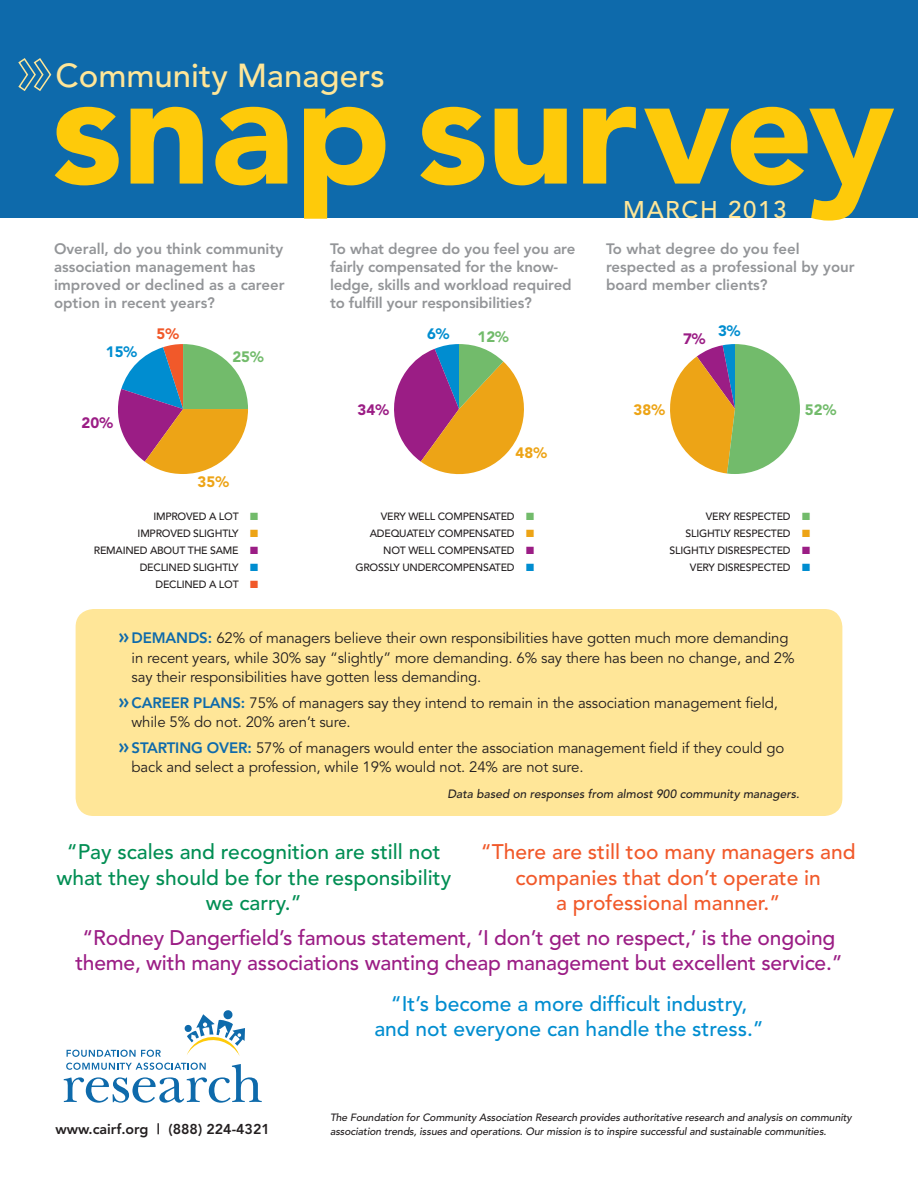
<style>
.page{position:relative;width:918px;height:1188px;background:#fff}
.page>*{position:absolute;margin:0;border:0;box-sizing:border-box;transform-origin:0 0}
.t1{font:900 154.2px "Avenir";color:#feca0a}
.t2{font:500 33px "Avenir";color:#ffe698}
.t3{font:500 24px "Avenir";letter-spacing:.07em;color:#ffe698}
.t4{font:500 21px/25.2px "Avenir";letter-spacing:-.01em;color:#9b1d85;text-align:center}
.t5{font:500 21px/25.2px "Avenir";color:#f1592a;text-align:center}
.t6{font:500 21px/25.2px "Avenir";color:#008e53;text-align:center}
.t7{font:500 21px/25.2px "Avenir";color:#008dd0;text-align:center}
.t8{font:15px/19.5px "Avenir";letter-spacing:-.01em;color:#231f20}
.t9{font:800 15px/18px "Avenir";color:#939598}
.t10{font:900 15px "Avenir";color:#72bb6b}
.t11{font:900 15px "Avenir";color:#eda416}
.t12{font:900 15px "Avenir";color:#9b1d85}
.t13{font:900 15px "Avenir";color:#008dd0}
.t14{font:900 15px "Avenir";color:#f1592a}
.t15{font:800 14.25px "Avenir";color:#231f20}
.t16{font:italic 500 12px "Avenir";color:#231f20}
.t17{font:500 10.5px "Avenir";letter-spacing:-.02em;color:#231f20}
.t18{font:italic 500 10.5px/13.5px "Avenir";letter-spacing:-.01em;color:#231f20}
.s1{color:#72bb6b}
.s2{color:#eda416}
.s3{color:#9b1d85}
.s4{color:#008dd0}
.s5{color:#f1592a}
.s6{font-weight:800;font-size:21px;color:#0e6aab}
.s7{font-weight:800;color:#0e6aab}
</style>
<div class="page">
<div style="left:76px;top:609px;width:766px;height:207px;background:#ffe698;border-radius:18px"></div>
<div style="left:0;top:0;width:918px;height:218px;background:#0e6aab"></div>
<svg style="left:184px;top:1010px;width:61px;height:46px"></svg>
<svg style="left:67px;top:1050px;width:94px;height:7px"></svg>
<svg style="left:64px;top:1063px;width:198px;height:40px"></svg>
<svg style="left:118px;top:344px;width:130px;height:130px"></svg>
<svg style="left:394px;top:344px;width:130px;height:130px"></svg>
<svg style="left:670px;top:344px;width:130px;height:130px"></svg>
<svg style="left:18px;top:58px;width:34px;height:33px"></svg>
<p class="t2" style="left:56px;top:57px;width:331px">Community Managers</p>
<p class="t1" style="left:51px;top:37px;width:845px">snap survey</p>
<p class="t3" style="left:623px;top:195px;width:165px">MARCH 2013</p>
<p class="t9" style="left:54px;top:240px;width:232px">Overall, do you think community association management has improved or declined as a career option in recent years?</p>
<p class="t9" style="left:606px;top:240px;width:250px">To what degree do you feel respected as a professional by your board member clients?</p>
<p class="t9" style="left:330px;top:240px;width:247px">To what degree do you feel you are fairly compensated for the know&shy;ledge, skills and workload required to fulfill your responsibilities?</p>
<p class="t13" style="left:106px;top:343px;width:33px">15%</p>
<p class="t14" style="left:156px;top:325px;width:24px">5%</p>
<p class="t10" style="left:232px;top:347px;width:33px">25%</p>
<p class="t12" style="left:82px;top:414px;width:33px">20%</p>
<p class="t11" style="left:198px;top:473px;width:33px">35%</p>
<p class="t17" style="left:153px;top:510px;width:106px">IMPROVED A LOT <span class="s1">■</span></p>
<p class="t17" style="left:138px;top:527px;width:122px">IMPROVED SLIGHTLY <span class="s2">■</span></p>
<p class="t17" style="left:94px;top:544px;width:166px">REMAINED ABOUT THE SAME <span class="s3">■</span></p>
<p class="t17" style="left:140px;top:561px;width:120px">DECLINED SLIGHTLY <span class="s4">■</span></p>
<p class="t17" style="left:155px;top:578px;width:104px">DECLINED A LOT <span class="s5">■</span></p>
<p class="t12" style="left:358px;top:400px;width:33px">34%</p>
<p class="t13" style="left:427px;top:325px;width:24px">6%</p>
<p class="t13" style="left:718px;top:322px;width:24px">3%</p>
<p class="t10" style="left:478px;top:328px;width:33px">12%</p>
<p class="t12" style="left:683px;top:330px;width:24px">7%</p>
<p class="t11" style="left:516px;top:444px;width:33px">48%</p>
<p class="t11" style="left:634px;top:400px;width:33px">38%</p>
<p class="t10" style="left:805px;top:400px;width:33px">52%</p>
<p class="t17" style="left:381px;top:510px;width:155px">VERY WELL COMPENSATED <span class="s1">■</span></p>
<p class="t17" style="left:370px;top:527px;width:166px">ADEQUATELY COMPENSATED <span class="s2">■</span></p>
<p class="t17" style="left:383px;top:544px;width:152px">NOT WELL COMPENSATED <span class="s3">■</span></p>
<p class="t17" style="left:355px;top:561px;width:180px">GROSSLY UNDERCOMPENSATED <span class="s4">■</span></p>
<p class="t17" style="left:706px;top:510px;width:106px">VERY RESPECTED <span class="s1">■</span></p>
<p class="t17" style="left:686px;top:527px;width:126px">SLIGHTLY RESPECTED <span class="s2">■</span></p>
<p class="t17" style="left:670px;top:544px;width:142px">SLIGHTLY DISRESPECTED <span class="s3">■</span></p>
<p class="t17" style="left:690px;top:561px;width:121px">VERY DISRESPECTED <span class="s4">■</span></p>
<p class="t8" style="left:132px;top:629px;width:664px;text-indent:-13px"><span class="s6">»</span> <span class="s7">DEMANDS:</span> 62% of managers believe their own responsibilities have gotten much more demanding in recent years, while 30% say “slightly” more demanding. 6% say there has been no change, and 2% say their responsibilities have gotten less demanding.</p>
<p class="t8" style="left:132px;top:693px;width:648px;text-indent:-13px"><span class="s6">»</span> <span class="s7">CAREER PLANS:</span> 75% of managers say they intend to remain in the association management field, while 5% do not. 20% aren’t sure.</p>
<p class="t8" style="left:132px;top:738px;width:654px;text-indent:-13px"><span class="s6">»</span> <span class="s7">STARTING OVER:</span> 57% of managers would enter the association management field if they could go back and select a profession, while 19% would not. 24% are not sure.</p>
<p class="t16" style="left:447px;top:787px;width:354px">Data based on responses from almost 900 community managers.</p>
<p class="t6" style="left:56px;top:840px;width:396px">“Pay scales and recognition are still not what they should be for the responsibility we carry.”</p>
<p class="t5" style="left:481px;top:840px;width:376px">“There are still too many managers and companies that don’t operate in<br>a professional manner.”</p>
<p class="t4" style="left:75px;top:925px;width:769px">“Rodney Dangerfield’s famous statement, ‘I don’t get no respect,’ is the ongoing theme, with many associations wanting cheap management but excellent service.”</p>
<p class="t7" style="left:374px;top:991px;width:391px">“It’s become a more difficult industry, and not everyone can handle the stress.”</p>
<p class="t15" style="left:56px;top:1121px;width:216px">www.cairf.org | (888) 224-4321</p>
<p class="t18" style="left:330px;top:1111px;width:523px">The Foundation for Community Association Research provides authoritative research and analysis on community association trends, issues and operations. Our mission is to inspire successful and sustainable communities.</p>
</div>
